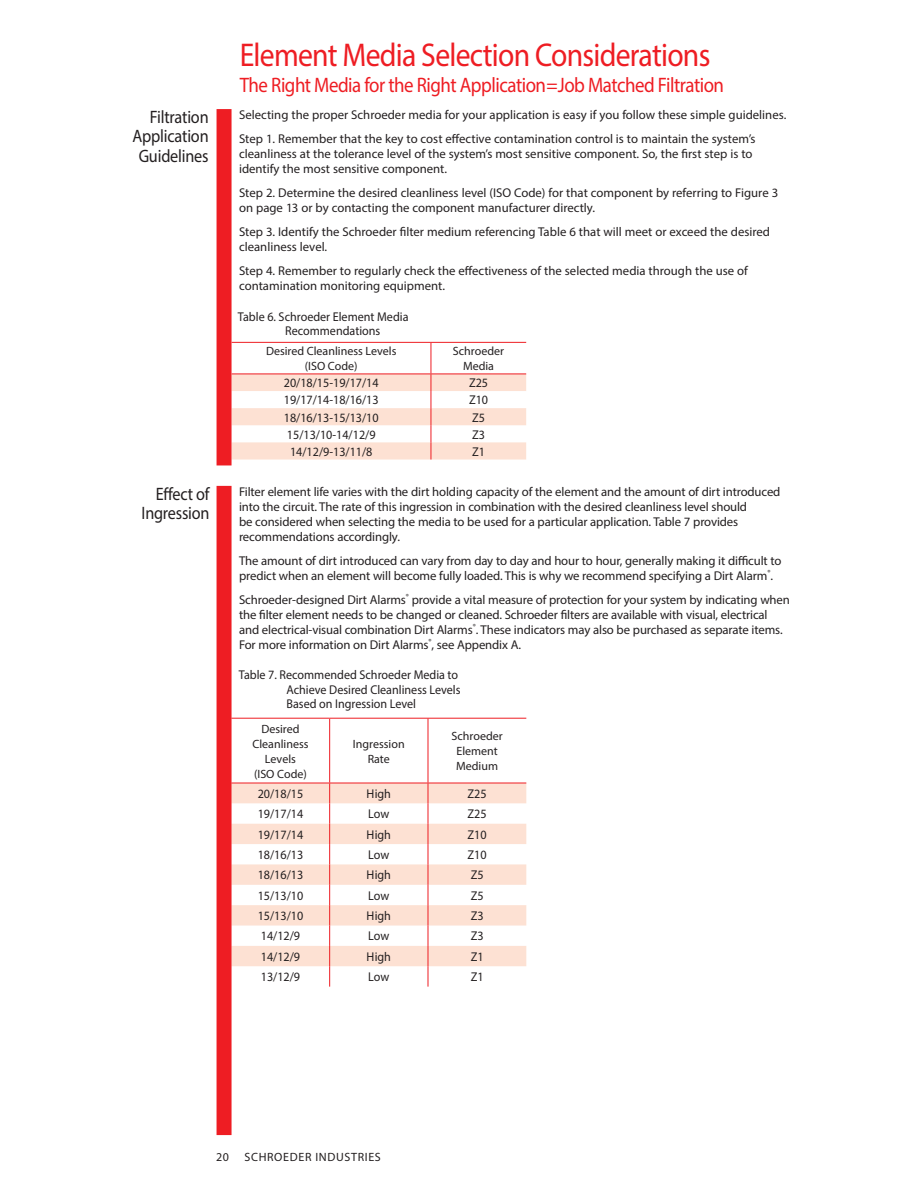
<style>
.page{position:relative;width:918px;height:1188px;background:#fff}
.page>*{position:absolute;margin:0;border:0;box-sizing:border-box;transform-origin:0 0}
.pageheadleftTOP{font:33px "Myriad Pro";letter-spacing:-.025em;color:#ee1d23;scale:.9 1}
.pageheadleftTOP-2{font:21px "Myriad Pro";letter-spacing:-.025em;color:#ee1d23;scale:.9 1}
.sidebar_subhead{font:18px/19.5px "Myriad Pro";letter-spacing:-.01em;color:#231f20;text-align:right;scale:.9 1}
.body_text{font:12.75px/15px "Myriad Pro";letter-spacing:-.01em;color:#231f20}
.chart_text{font:12.75px/14.5px "Myriad Pro";color:#231f20;scale:.95 1}
.chart_text-2{font:12px/15px "Myriad Pro";color:#231f20;text-align:center}
.chart_text-3{font:12px "Myriad Pro";letter-spacing:.055em;color:#231f20}
</style>
<div class="page">
<svg style="left:232px;top:784px;width:294px;height:182px;fill:#fde1d3"></svg>
<hr style="left:231px;top:718px;width:99px;height:1px;background:#ee1d23">
<hr style="left:428px;top:718px;width:98px;height:1px;background:#ee1d23">
<hr style="left:231px;top:783px;width:99px;height:1px;background:#ee1d23">
<hr style="left:330px;top:783px;width:98px;height:1px;background:#ee1d23">
<hr style="left:428px;top:783px;width:98px;height:1px;background:#ee1d23">
<hr style="left:330px;top:718px;width:98px;height:1px;background:#ee1d23">
<hr style="left:329px;top:719px;width:1px;height:64px;background:#ee1d23">
<hr style="left:428px;top:719px;width:1px;height:64px;background:#ee1d23">
<svg style="left:329px;top:783px;width:1px;height:204px"></svg>
<svg style="left:428px;top:783px;width:1px;height:204px"></svg>
<hr style="left:431px;top:343px;width:1px;height:31px;background:#ee1d23">
<svg style="left:232px;top:375px;width:294px;height:85px"></svg>
<hr style="left:232px;top:342px;width:199px;height:1px;background:#ee1d23">
<hr style="left:431px;top:342px;width:95px;height:1px;background:#ee1d23">
<hr style="left:232px;top:374px;width:199px;height:1px;background:#ee1d23">
<hr style="left:431px;top:374px;width:95px;height:1px;background:#ee1d23">
<div style="left:217px;top:109px;width:15px;height:356px;background:#ee1d23"></div>
<div style="left:217px;top:486px;width:15px;height:649px;background:#ee1d23"></div>
<p class="pageheadleftTOP" style="left:240px;top:35px;width:524px">Element Media Selection Considerations</p>
<p class="pageheadleftTOP-2" style="left:240px;top:72px;width:540px">The Right Media for the Right Application = Job Matched Filtration</p>
<p class="sidebar_subhead" style="left:133px;top:107px;width:86px">Filtration<br>Application<br>Guidelines</p>
<p class="body_text" style="left:239px;top:107px;width:549px">Selecting the proper Schroeder media for your application is easy if you follow these simple guidelines.</p>
<p class="body_text" style="left:239px;top:131px;width:518px">Step 1. Remember that the key to cost effective contamination control is to maintain the system’s cleanliness at the tolerance level of the system’s most sensitive component. So, the first step is to identify the most sensitive component.</p>
<p class="body_text" style="left:239px;top:185px;width:541px">Step 2. Determine the desired cleanliness level (ISO Code) for that component by referring to Figure 3 on page 13 or by contacting the component manufacturer directly.</p>
<p class="body_text" style="left:239px;top:224px;width:533px">Step 3. Identify the Schroeder filter medium referencing Table 6 that will meet or exceed the desired cleanliness level.</p>
<p class="body_text" style="left:239px;top:263px;width:510px">Step 4. Remember to regularly check the effectiveness of the selected media through the use of contamination monitoring equipment.</p>
<p class="sidebar_subhead" style="left:141px;top:484px;width:77px">Effect of<br>Ingression</p>
<p class="chart_text" style="left:285px;top:309px;width:131px;text-indent:-47px">Table 6. Schroeder Element Media<br>Recommendations</p>
<p class="chart_text-2" style="left:266px;top:343px;width:132px">Desired Cleanliness Levels (ISO Code)</p>
<p class="chart_text-2" style="left:453px;top:343px;width:53px">Schroeder<br>Media</p>
<p class="chart_text" style="left:284px;top:376px;width:101px">20/18/15-19/17/14</p>
<p class="chart_text" style="left:469px;top:376px;width:22px">Z25</p>
<p class="chart_text" style="left:284px;top:393px;width:101px">19/17/14-18/16/13</p>
<p class="chart_text" style="left:469px;top:393px;width:22px">Z10</p>
<p class="chart_text" style="left:284px;top:410px;width:101px">18/16/13-15/13/10</p>
<p class="chart_text" style="left:472px;top:410px;width:15px">Z5</p>
<p class="chart_text" style="left:287px;top:427px;width:95px">15/13/10-14/12/9</p>
<p class="chart_text" style="left:472px;top:427px;width:15px">Z3</p>
<p class="chart_text" style="left:290px;top:444px;width:88px">14/12/9-13/11/8</p>
<p class="chart_text" style="left:472px;top:444px;width:15px">Z1</p>
<p class="body_text" style="left:239px;top:484px;width:543px">Filter element life varies with the dirt holding capacity of the element and the amount of dirt introduced into the circuit. The rate of this ingression in combination with the desired cleanliness level should<br>be considered when selecting the media to be used for a particular application. Table 7 provides recommendations accordingly.</p>
<p class="body_text" style="left:239px;top:553px;width:544px">The amount of dirt introduced can vary from day to day and hour to hour, generally making it difficult to predict when an element will become fully loaded. This is why we recommend specifying a Dirt Alarm<sup>®</sup>.</p>
<p class="body_text" style="left:239px;top:592px;width:552px">Schroeder-designed Dirt Alarms<sup>®</sup> provide a vital measure of protection for your system by indicating when the filter element needs to be changed or cleaned. Schroeder filters are available with visual, electrical and electrical-visual combination Dirt Alarms<sup>®</sup>. These indicators may also be purchased as separate items.<br>For more information on Dirt Alarms<sup>®</sup>, see Appendix A.</p>
<p class="chart_text" style="left:287px;top:667px;width:185px;text-indent:-48px">Table 7. Recommended Schroeder Media to<br>Achieve Desired Cleanliness Levels<br>Based on Ingression Level</p>
<p class="chart_text-2" style="left:252px;top:721px;width:58px">Desired<br>Cleanliness<br>Levels<br>(ISO Code)</p>
<p class="chart_text-2" style="left:353px;top:736px;width:53px">Ingression<br>Rate</p>
<p class="chart_text-2" style="left:452px;top:728px;width:53px">Schroeder<br>Element<br>Medium</p>
<p class="chart_text" style="left:258px;top:786px;width:49px">20/18/15</p>
<p class="chart_text" style="left:367px;top:786px;width:27px">High</p>
<p class="chart_text" style="left:468px;top:786px;width:22px">Z25</p>
<p class="chart_text" style="left:258px;top:807px;width:49px">19/17/14</p>
<p class="chart_text" style="left:368px;top:807px;width:24px">Low</p>
<p class="chart_text" style="left:468px;top:807px;width:22px">Z25</p>
<p class="chart_text" style="left:258px;top:827px;width:49px">19/17/14</p>
<p class="chart_text" style="left:367px;top:827px;width:27px">High</p>
<p class="chart_text" style="left:468px;top:827px;width:22px">Z10</p>
<p class="chart_text" style="left:258px;top:847px;width:49px">18/16/13</p>
<p class="chart_text" style="left:368px;top:847px;width:24px">Low</p>
<p class="chart_text" style="left:468px;top:847px;width:22px">Z10</p>
<p class="chart_text" style="left:258px;top:868px;width:49px">18/16/13</p>
<p class="chart_text" style="left:367px;top:868px;width:27px">High</p>
<p class="chart_text" style="left:471px;top:868px;width:15px">Z5</p>
<p class="chart_text" style="left:258px;top:888px;width:49px">15/13/10</p>
<p class="chart_text" style="left:368px;top:888px;width:24px">Low</p>
<p class="chart_text" style="left:471px;top:888px;width:15px">Z5</p>
<p class="chart_text" style="left:258px;top:908px;width:49px">15/13/10</p>
<p class="chart_text" style="left:367px;top:908px;width:27px">High</p>
<p class="chart_text" style="left:471px;top:908px;width:15px">Z3</p>
<p class="chart_text" style="left:261px;top:929px;width:43px">14/12/9</p>
<p class="chart_text" style="left:368px;top:929px;width:24px">Low</p>
<p class="chart_text" style="left:471px;top:929px;width:15px">Z3</p>
<p class="chart_text" style="left:261px;top:949px;width:43px">14/12/9</p>
<p class="chart_text" style="left:367px;top:949px;width:27px">High</p>
<p class="chart_text" style="left:471px;top:949px;width:15px">Z1</p>
<p class="chart_text" style="left:261px;top:969px;width:43px">13/12/9</p>
<p class="chart_text" style="left:368px;top:969px;width:24px">Low</p>
<p class="chart_text" style="left:471px;top:969px;width:15px">Z1</p>
<p class="chart_text-2" style="left:216px;top:1149px;width:14px">20</p>
<p class="chart_text-3" style="left:244px;top:1150px;width:138px">SCHROEDER INDUSTRIES</p>
</div>
